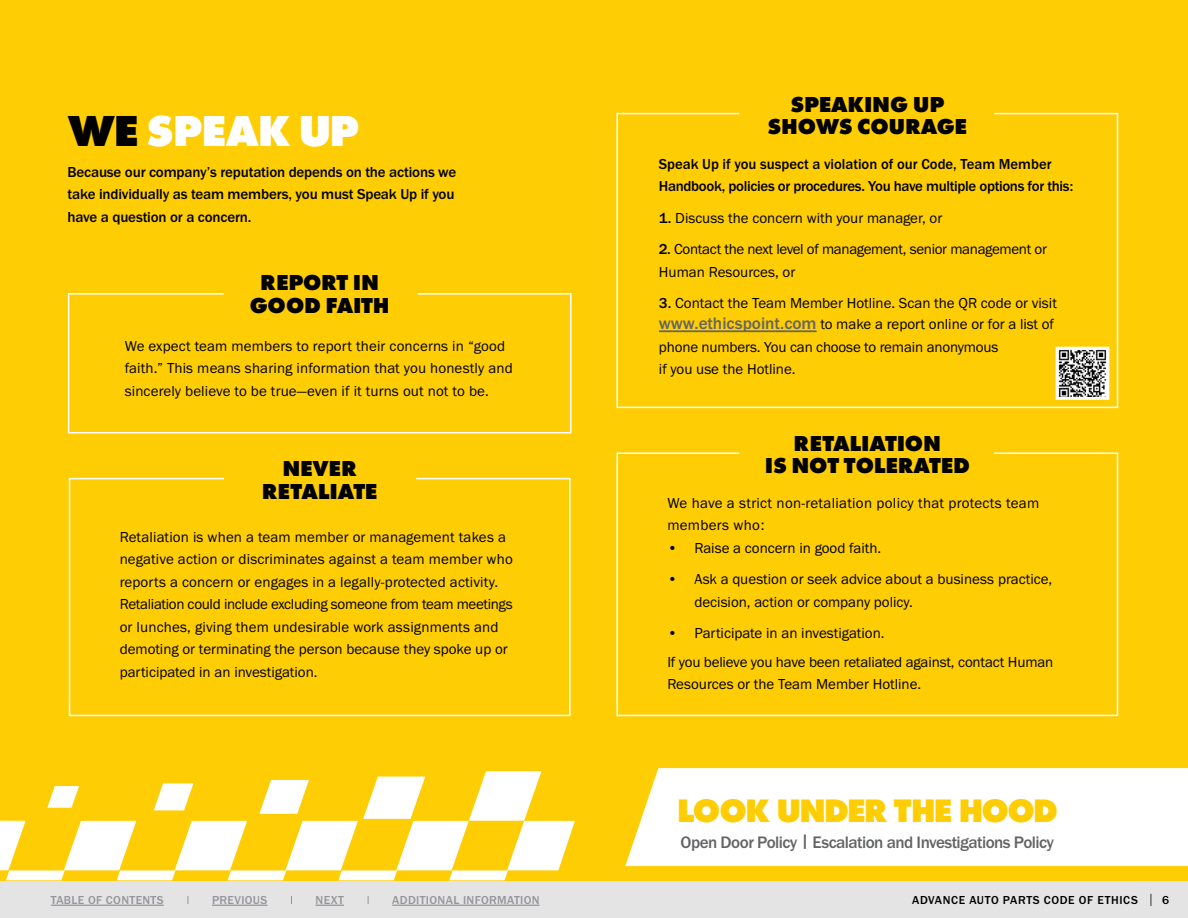
<style>
.page{position:relative;width:1188px;height:918px;background:#fff}
.page>*{position:absolute;margin:0;border:0;box-sizing:border-box;transform-origin:0 0}
.t1{font:800 45px "Futura PT";letter-spacing:-.03em;color:#fff}
.t2{font:800 33.75px "Futura PT";letter-spacing:-.06em;color:#ffcd03}
.t3{font:800 22.5px/22.5px "Futura PT";letter-spacing:-.01em;color:#000;text-align:center}
.t4{font:500 17.25px "Franklin Gothic URW";letter-spacing:-.03em;color:#636466}
.t5{font:15px/22.5px "Franklin Gothic URW Boo";color:#000}
.t6{font:500 15px/22.5px "Franklin Gothic URW";letter-spacing:-.01em;color:#000101;text-align:justify}
.t7{font:500 15px/22.5px "Franklin Gothic URW";letter-spacing:-.02em;color:#000}
.t8{font:15px/22.5px "Franklin Gothic URW Boo";letter-spacing:-.02em;color:#000}
.t9{font:15px/22.5px "Franklin Gothic URW Boo";letter-spacing:.02em;color:#000}
.t10{font:500 12px "Franklin Gothic URW";letter-spacing:.03em;color:#949699}
.t11{font:500 12px "Franklin Gothic URW";letter-spacing:.05em;color:#000}
.s1{color:#000}
.s2{font-family:"Franklin Gothic URW";font-weight:500}
.s3{font-family:"Franklin Gothic URW";font-weight:500;font-size:17.25px;color:#636466}
.s4{font-family:"Courier";font-weight:400;color:#000101}
</style>
<div class="page">
<div style="left:0;top:880px;width:1188px;height:38px;background:#e4e4e5"></div>
<hr style="left:212px;top:905px;width:55px;height:1px;background:#949699">
<svg style="left:316px;top:905px;width:28px;height:1px"></svg>
<hr style="left:51px;top:905px;width:113px;height:1px;background:#949699">
<hr style="left:392px;top:905px;width:148px;height:1px;background:#949699">
<div style="left:0;top:0;width:1188px;height:880px;background:#ffcd03"></div>
<div style="left:625px;top:768px;width:563px;height:98px;background:#fff"></div>
<svg style="left:616px;top:452px;width:503px;height:265px"></svg>
<svg style="left:67px;top:293px;width:505px;height:141px"></svg>
<svg style="left:616px;top:112px;width:503px;height:297px"></svg>
<svg style="left:0;top:771px;width:575px;height:109px"></svg>
<svg style="left:68px;top:477px;width:503px;height:240px"></svg>
<img style="left:1060px;top:351px;width:45px;height:45px">
<div style="left:1056px;top:347px;width:53px;height:53px;border:3px solid #fff"></div>
<h1 class="t1" style="left:68px;top:102px;width:293px"><span class="s1">WE</span> SPEAK UP</h1>
<p class="t6" style="left:68px;top:160px;width:390px">Because our company’s reputation depends on the actions we take individually as team members, you must Speak Up if you have a question or a concern.</p>
<h3 class="t3" style="left:250px;top:271px;width:141px">REPORT IN<br>GOOD FAITH</h3>
<p class="t5" style="left:125px;top:334px;width:390px">We expect team members to report their concerns in “good faith.” This means sharing information that you honestly and sincerely believe to be true—even if it turns out not to be.</p>
<h3 class="t3" style="left:262px;top:457px;width:117px">NEVER<br>RETALIATE</h3>
<p class="t5" style="left:120px;top:525px;width:395px">Retaliation is when a team member or management takes a negative action or discriminates against a team member who reports a concern or engages in a legally-protected activity.<br>Retaliation could include excluding someone from team meetings or lunches, giving them undesirable work assignments and demoting or terminating the person because they spoke up or participated in an investigation.</p>
<h3 class="t3" style="left:768px;top:92px;width:201px">SPEAKING UP<br>SHOWS COURAGE</h3>
<p class="t7" style="left:659px;top:152px;width:416px">Speak Up if you suspect a violation of our Code, Team Member<br>Handbook, policies or procedures. You have multiple options for this:</p>
<p class="t5" style="left:659px;top:206px;width:285px"><span class="s2">1.</span> Discuss the concern with your manager, or</p>
<p class="t8" style="left:659px;top:238px;width:390px"><span class="s2">2.</span> Contact the next level of management, senior management or<br>Human Resources, or</p>
<p class="t5" style="left:659px;top:293px;width:400px;line-height:21px"><span class="s2">3.</span> Contact the Team Member Hotline. Scan the QR code or visit <span class="s3">www.ethicspoint.com</span> to make a report online or for a list of</p>
<p class="t5" style="left:659px;top:335px;width:341px">phone numbers. You can choose to remain anonymous if you use the Hotline.</p>
<h3 class="t3" style="left:765px;top:431px;width:207px">RETALIATION<br>IS NOT TOLERATED</h3>
<p class="t9" style="left:667px;top:491px;width:374px">We have a strict non-retaliation policy that protects team members who:</p>
<p class="t5" style="left:667px;top:536px;width:215px">• Raise a concern in good faith.</p>
<p class="t5" style="left:694px;top:568px;width:359px;text-indent:-27px">• Ask a question or seek advice about a business practice, decision, action or company policy.</p>
<p class="t5" style="left:667px;top:619px;width:387px;line-height:28.5px">• Participate in an investigation.<br>If you believe you have been retaliated against, contact Human</p>
<p class="t5" style="left:667px;top:673px;width:255px">Resources or the Team Member Hotline.</p>
<h2 class="t2" style="left:677px;top:789px;width:383px">LOOK UNDER THE HOOD</h2>
<p class="t4" style="left:681px;top:831px;width:375px">Open Door Policy | Escalation and Investigations Policy</p>
<p class="t10" style="left:51px;top:893px;width:114px">TABLE OF CONTENTS</p>
<p class="t10" style="left:212px;top:893px;width:57px">PREVIOUS</p>
<p class="t10" style="left:316px;top:893px;width:30px">NEXT</p>
<p class="t10" style="left:392px;top:893px;width:149px">ADDITIONAL INFORMATION</p>
<p class="t11" style="left:912px;top:893px;width:258px">ADVANCE AUTO PARTS CODE OF ETHICS <span class="s4">|</span> 6</p>
</div>
